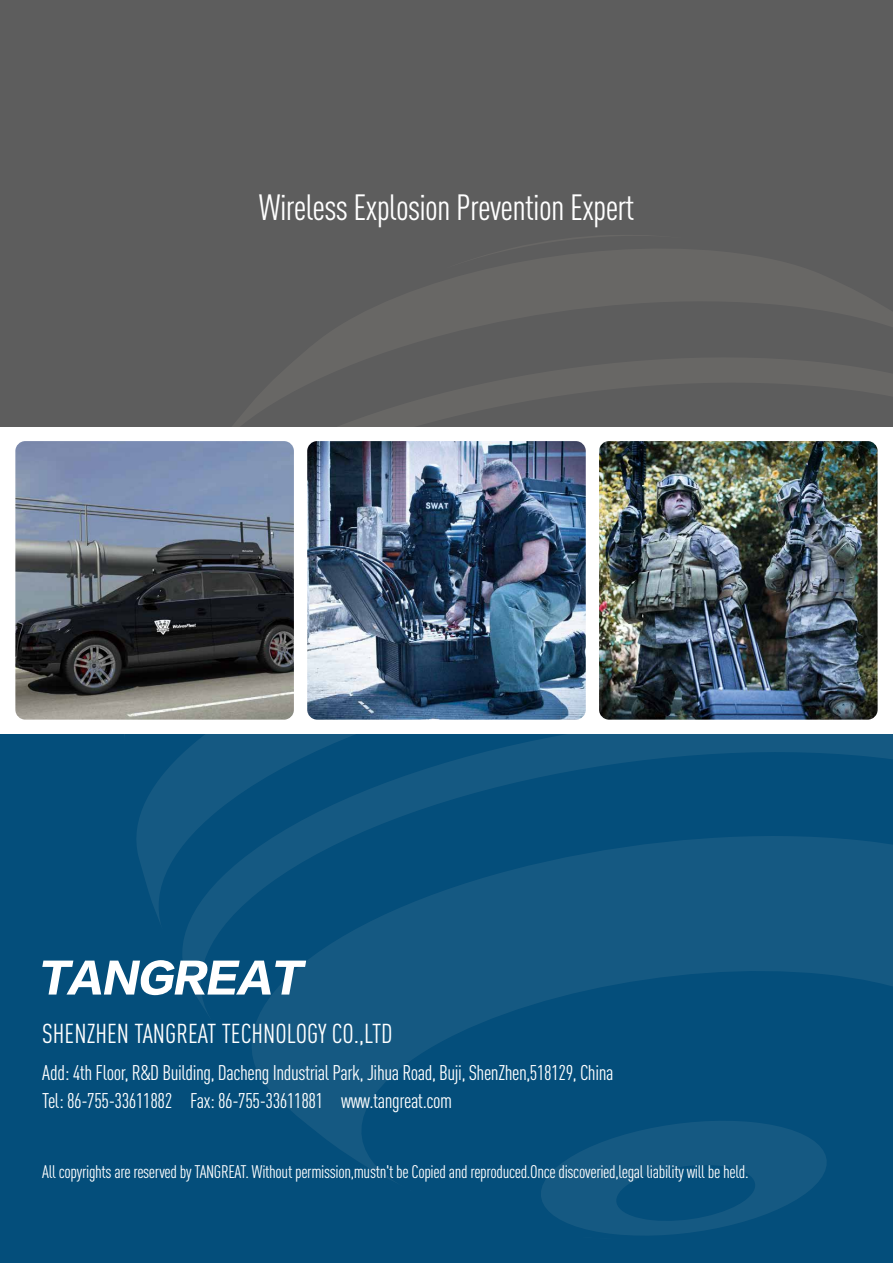
<style>
.page{position:relative;width:893px;height:1263px;background:#fff}
.page>*{position:absolute;margin:0;border:0;box-sizing:border-box;transform-origin:0 0}
.t1{font:36px "DIN Cond";letter-spacing:-.02em;color:#fff}
.t2{font:27px "DIN Cond";color:#fff}
.t3{font:21px/28.2px "DIN Cond";letter-spacing:-.02em;color:#fff}
.t4{font:18px "DIN Cond";letter-spacing:-.02em;color:#fff}
</style>
<div class="page">
<div style="left:0;top:734px;width:893px;height:529px;background:#044e7b"></div>
<div style="left:0;top:0;width:893px;height:734px;background:#5d5d5d"></div>
<svg style="left:512px;top:235px;width:113px;height:14px"></svg>
<svg style="left:300px;top:249px;width:593px;height:108px"></svg>
<svg style="left:232px;top:357px;width:661px;height:70px"></svg>
<svg style="left:136px;top:733px;width:46px;height:188px"></svg>
<svg style="left:182px;top:733px;width:711px;height:281px"></svg>
<svg style="left:252px;top:836px;width:641px;height:346px"></svg>
<svg style="left:541px;top:1121px;width:286px;height:115px"></svg>
<div style="left:0;top:427px;width:893px;height:306px;background:#fff"></div>
<img style="left:307px;top:441px;width:279px;height:279px">
<img style="left:599px;top:441px;width:279px;height:279px">
<img style="left:15px;top:441px;width:279px;height:279px">
<svg style="left:42px;top:960px;width:264px;height:35px"></svg>
<h1 class="t1" style="left:259px;top:186px;width:377px">Wireless Explosion Prevention Expert</h1>
<p class="t2" style="left:42px;top:1017px;width:352px">SHENZHEN TANGREAT TECHNOLOGY CO.,LTD</p>
<p class="t3" style="left:42px;top:1058px;width:573px">Add: 4th Floor, R&amp;D Building, Dacheng Industrial Park, Jihua Road, Buji, ShenZhen,518129, China<br>Tel: 86-755-33611882 Fax: 86-755-33611881 www.tangreat.com</p>
<p class="t4" style="left:42px;top:1161px;width:708px">All copyrights are reserved by TANGREAT. Without permission,mustn't be Copied and reproduced.Once discoveried,legal liability will be held.</p>
</div>
